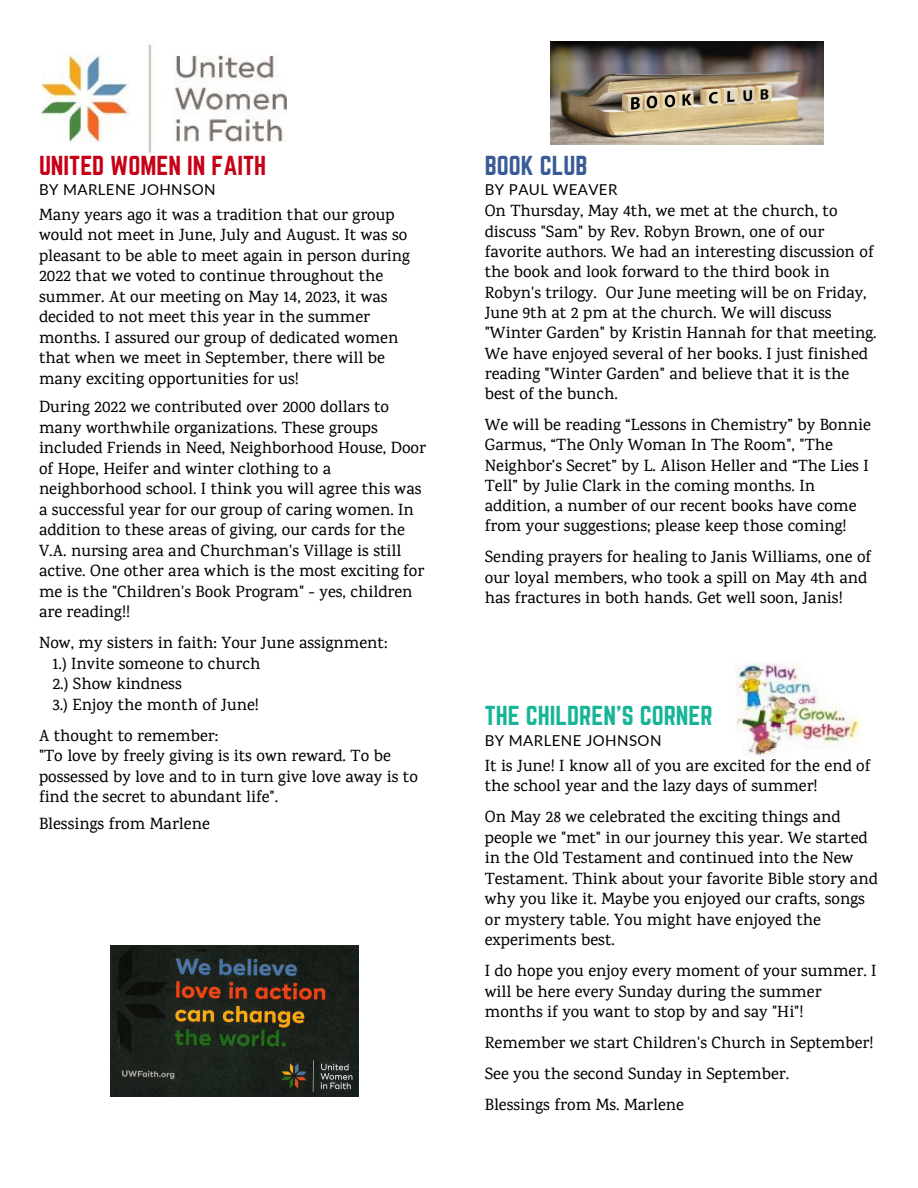
<style>
.page{position:relative;width:918px;height:1188px;background:#fff}
.page>*{position:absolute;margin:0;border:0;box-sizing:border-box;transform-origin:0 0}
.t1{font:24px "Norwester";color:#17b497}
.t2{font:24px "Norwester";color:#c60016}
.t3{font:24px "Norwester";color:#395a97}
.t4{font:500 16.5px/20.5px "Karma";color:#000}
.t5{font:15px "Lato";letter-spacing:.03em;color:#000}
</style>
<div class="page">
<img style="left:550px;top:41px;width:273px;height:104px">
<img style="left:41px;top:44px;width:246px;height:109px">
<img style="left:735px;top:662px;width:125px;height:98px">
<img style="left:111px;top:946px;width:247px;height:150px">
<p class="t2" style="left:39px;top:151px;width:229px">UNITED WOMEN IN FAITH</p>
<p class="t3" style="left:485px;top:151px;width:104px">BOOK CLUB</p>
<p class="t5" style="left:39px;top:180px;width:178px">BY MARLENE JOHNSON</p>
<p class="t5" style="left:485px;top:180px;width:134px">BY PAUL WEAVER</p>
<p class="t4" style="left:39px;top:204px;width:373px">Many years ago it was a tradition that our group would not meet in June, July and August. It was so pleasant to be able to meet again in person during 2022 that we voted to continue throughout the summer. At our meeting on May 14, 2023, it was decided to not meet this year in the summer months. I assured our group of dedicated women that when we meet in September, there will be many exciting opportunities for us!</p>
<p class="t4" style="left:39px;top:396px;width:389px">During 2022 we contributed over 2000 dollars to many worthwhile organizations. These groups included Friends in Need, Neighborhood House, Door of Hope, Heifer and winter clothing to a neighborhood school. I think you will agree this was a successful year for our group of caring women. In addition to these areas of giving, our cards for the V.A. nursing area and Churchman's Village is still active. One other area which is the most exciting for me is the "Children's Book Program" - yes, children are reading!!</p>
<p class="t4" style="left:39px;top:632px;width:350px">Now, my sisters in faith: Your June assignment:</p>
<p class="t4" style="left:52px;top:653px;width:210px">1.) Invite someone to church</p>
<p class="t4" style="left:52px;top:673px;width:131px">2.) Show kindness</p>
<p class="t4" style="left:52px;top:694px;width:208px">3.) Enjoy the month of June!</p>
<p class="t4" style="left:39px;top:725px;width:181px">A thought to remember:</p>
<p class="t4" style="left:39px;top:745px;width:380px">"To love by freely giving is its own reward. To be possessed by love and to in turn give love away is to find the secret to abundant life".</p>
<p class="t4" style="left:39px;top:813px;width:172px">Blessings from Marlene</p>
<p class="t4" style="left:485px;top:201px;width:393px">On Thursday, May 4th, we met at the church, to discuss "Sam" by Rev. Robyn Brown, one of our favorite authors. We had an interesting discussion of the book and look forward to the third book in Robyn's trilogy. Our June meeting will be on Friday, June 9th at 2 pm at the church. We will discuss "Winter Garden" by Kristin Hannah for that meeting.<br>We have enjoyed several of her books. I just finished reading "Winter Garden" and believe that it is the best of the bunch.</p>
<p class="t4" style="left:485px;top:414px;width:388px">We will be reading “Lessons in Chemistry” by Bonnie Garmus, “The Only Woman In The Room", "The Neighbor’s Secret” by L. Alison Heller and “The Lies I Tell” by Julie Clark in the coming months. In addition, a number of our recent books have come from your suggestions; please keep those coming!</p>
<p class="t4" style="left:485px;top:546px;width:388px">Sending prayers for healing to Janis Williams, one of our loyal members, who took a spill on May 4th and has fractures in both hands. Get well soon, Janis!</p>
<p class="t1" style="left:485px;top:701px;width:230px">THE CHILDREN'S CORNER</p>
<p class="t5" style="left:485px;top:731px;width:178px">BY MARLENE JOHNSON</p>
<p class="t4" style="left:485px;top:755px;width:387px">It is June! I know all of you are excited for the end of the school year and the lazy days of summer!</p>
<p class="t4" style="left:485px;top:806px;width:395px">On May 28 we celebrated the exciting things and people we "met" in our journey this year. We started in the Old Testament and continued into the New Testament. Think about your favorite Bible story and why you like it. Maybe you enjoyed our crafts, songs or mystery table. You might have enjoyed the experiments best.</p>
<p class="t4" style="left:485px;top:960px;width:393px">I do hope you enjoy every moment of your summer. I will be here every Sunday during the summer months if you want to stop by and say "Hi"!</p>
<p class="t4" style="left:485px;top:1032px;width:390px">Remember we start Children's Church in September!</p>
<p class="t4" style="left:485px;top:1063px;width:306px">See you the second Sunday in September.</p>
<p class="t4" style="left:485px;top:1094px;width:201px">Blessings from Ms. Marlene</p>
</div>
